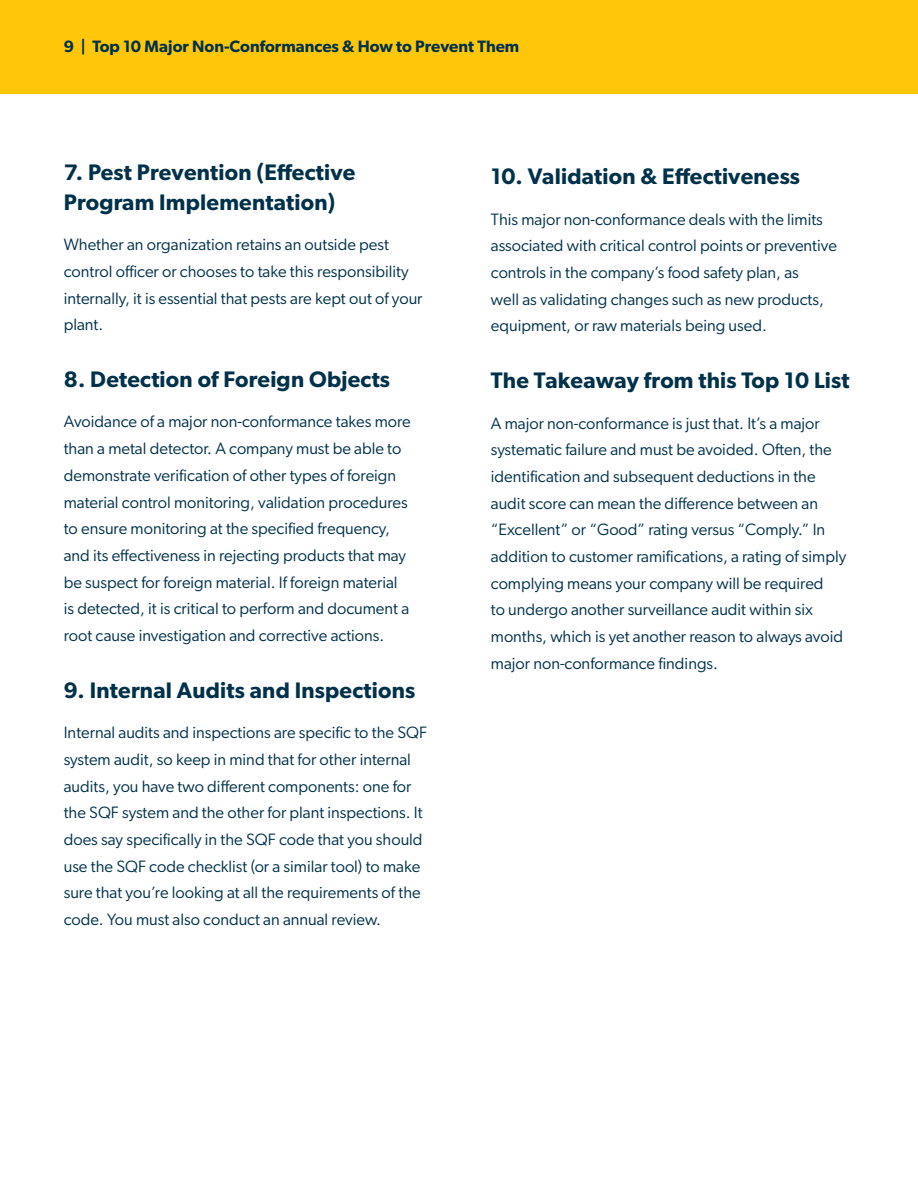
<style>
.page{position:relative;width:918px;height:1188px;background:#fff}
.page>*{position:absolute;margin:0;border:0;box-sizing:border-box;transform-origin:0 0}
.t1{font:600 22.5px/30px "Gibson";letter-spacing:.01em;color:#00314a}
.t2{font:16.5px/26.7px "Gibson";color:#00314a}
.t3{font:600 16.5px "Gibson";color:#00314a}
</style>
<div class="page">
<div style="left:0;top:0;width:918px;height:94px;background:#ffc60a"></div>
<p class="t3" style="left:64px;top:36px;width:457px">9 | Top 10 Major Non-Conformances &amp; How to Prevent Them</p>
<h1 class="t1" style="left:64px;top:157px;width:293px">7. Pest Prevention (Effective<br>Program Implementation)</h1>
<p class="t2" style="left:64px;top:231px;width:360px">Whether an organization retains an outside pest control officer or chooses to take this responsibility internally, it is essential that pests are kept out of your plant.</p>
<h1 class="t1" style="left:64px;top:364px;width:328px">8. Detection of Foreign Objects</h1>
<p class="t2" style="left:64px;top:408px;width:349px">Avoidance of a major non-conformance takes more than a metal detector. A company must be able to demonstrate verification of other types of foreign material control monitoring, validation procedures to ensure monitoring at the specified frequency, and its effectiveness in rejecting products that may be suspect for foreign material. If foreign material is detected, it is critical to perform and document a root cause investigation and corrective actions.</p>
<h1 class="t1" style="left:64px;top:675px;width:353px">9. Internal Audits and Inspections</h1>
<p class="t2" style="left:64px;top:719px;width:365px">Internal audits and inspections are specific to the SQF system audit, so keep in mind that for other internal audits, you have two different components: one for the SQF system and the other for plant inspections. It does say specifically in the SQF code that you should use the SQF code checklist (or a similar tool) to make sure that you’re looking at all the requirements of the code. You must also conduct an annual review.</p>
<h1 class="t1" style="left:491px;top:161px;width:311px">10. Validation &amp; Effectiveness</h1>
<p class="t2" style="left:491px;top:205px;width:348px">This major non-conformance deals with the limits associated with critical control points or preventive controls in the company’s food safety plan, as<br>well as validating changes such as new products, equipment, or raw materials being used.</p>
<h1 class="t1" style="left:491px;top:365px;width:360px">The Takeaway from this Top 10 List</h1>
<p class="t2" style="left:491px;top:409px;width:357px">A major non-conformance is just that. It’s a major systematic failure and must be avoided. Often, the identification and subsequent deductions in the audit score can mean the difference between an “Excellent” or “Good” rating versus “Comply.” In addition to customer ramifications, a rating of simply complying means your company will be required<br>to undergo another surveillance audit within six months, which is yet another reason to always avoid major non-conformance findings.</p>
</div>
